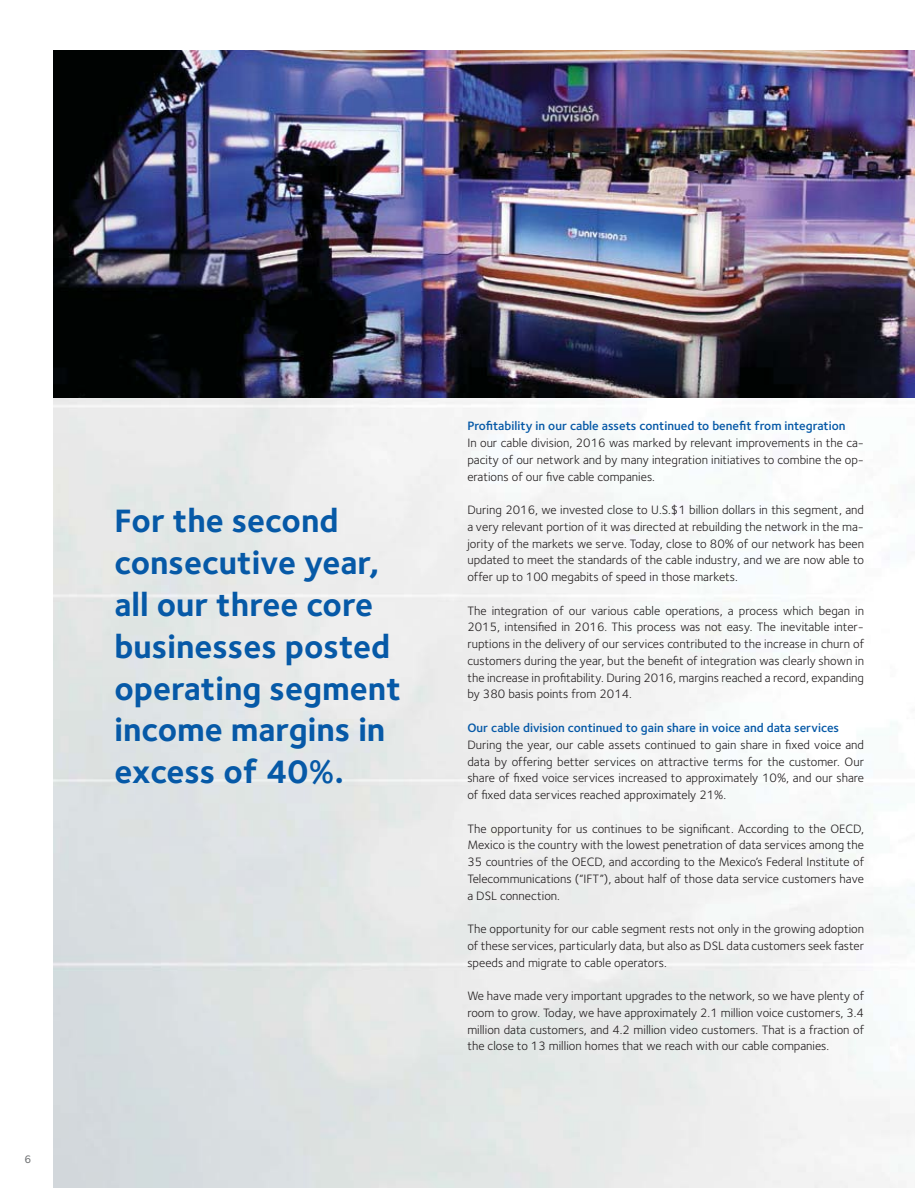
<style>
.page{position:relative;width:918px;height:1188px;background:#fff}
.page>*{position:absolute;margin:0;border:0;box-sizing:border-box;transform-origin:0 0}
.t1{font:700 33.6px/41.8px "Foundry Sterling";color:#0659a7}
.t2{font:12.6px/16.8px "Foundry Sterling";color:#231f20;text-align:justify}
.t3{font:600 12.6px "Foundry Sterling";color:#0659a7}
.t4{font:500 11.25px "Foundry Sterling";color:#6d6f71}
</style>
<div class="page">
<img style="left:54px;top:50px;width:860px;height:348px">
<p class="t4" style="left:25px;top:1155px;width:8px">6</p>
<h1 class="t1" style="left:114px;top:502px;width:288px">For the second consecutive year, all our three core businesses posted operating segment income margins in excess of 40%.</h1>
<p class="t3" style="left:467px;top:421px;width:380px">Profitability in our cable assets continued to benefit from integration</p>
<p class="t2" style="left:467px;top:436px;width:398px">In our cable division, 2016 was marked by relevant improvements in the ca&shy;pacity of our network and by many integration initiatives to combine the op&shy;erations of our five cable companies.</p>
<p class="t2" style="left:467px;top:503px;width:398px">During 2016, we invested close to U.S.$1 billion dollars in this segment, and a very relevant portion of it was directed at rebuilding the network in the ma&shy;jority of the markets we serve. Today, close to 80% of our network has been updated to meet the standards of the cable industry, and we are now able to offer up to 100 megabits of speed in those markets.</p>
<p class="t2" style="left:467px;top:603px;width:398px">The integration of our various cable operations, a process which began in 2015, intensified in 2016. This process was not easy. The inevitable inter&shy;ruptions in the delivery of our services contributed to the increase in churn of customers during the year, but the benefit of integration was clearly shown in the increase in profitability. During 2016, margins reached a record, expanding by 380 basis points from 2014.</p>
<p class="t3" style="left:467px;top:723px;width:373px">Our cable division continued to gain share in voice and data services</p>
<p class="t2" style="left:467px;top:737px;width:398px">During the year, our cable assets continued to gain share in fixed voice and data by offering better services on attractive terms for the customer. Our share of fixed voice services increased to approximately 10%, and our share of fixed data services reached approximately 21%.</p>
<p class="t2" style="left:467px;top:821px;width:398px">The opportunity for us continues to be significant. According to the OECD, Mexico is the country with the lowest penetration of data services among the 35 countries of the OECD, and according to the Mexico’s Federal Institute of Telecommunications (“IFT”), about half of those data service customers have a DSL connection.</p>
<p class="t2" style="left:467px;top:922px;width:398px">The opportunity for our cable segment rests not only in the growing adoption of these services, particularly data, but also as DSL data customers seek faster speeds and migrate to cable operators.</p>
<p class="t2" style="left:467px;top:989px;width:398px">We have made very important upgrades to the network, so we have plenty of room to grow. Today, we have approximately 2.1 million voice customers, 3.4 million data customers, and 4.2 million video customers. That is a fraction of the close to 13 million homes that we reach with our cable companies.</p>
</div>
